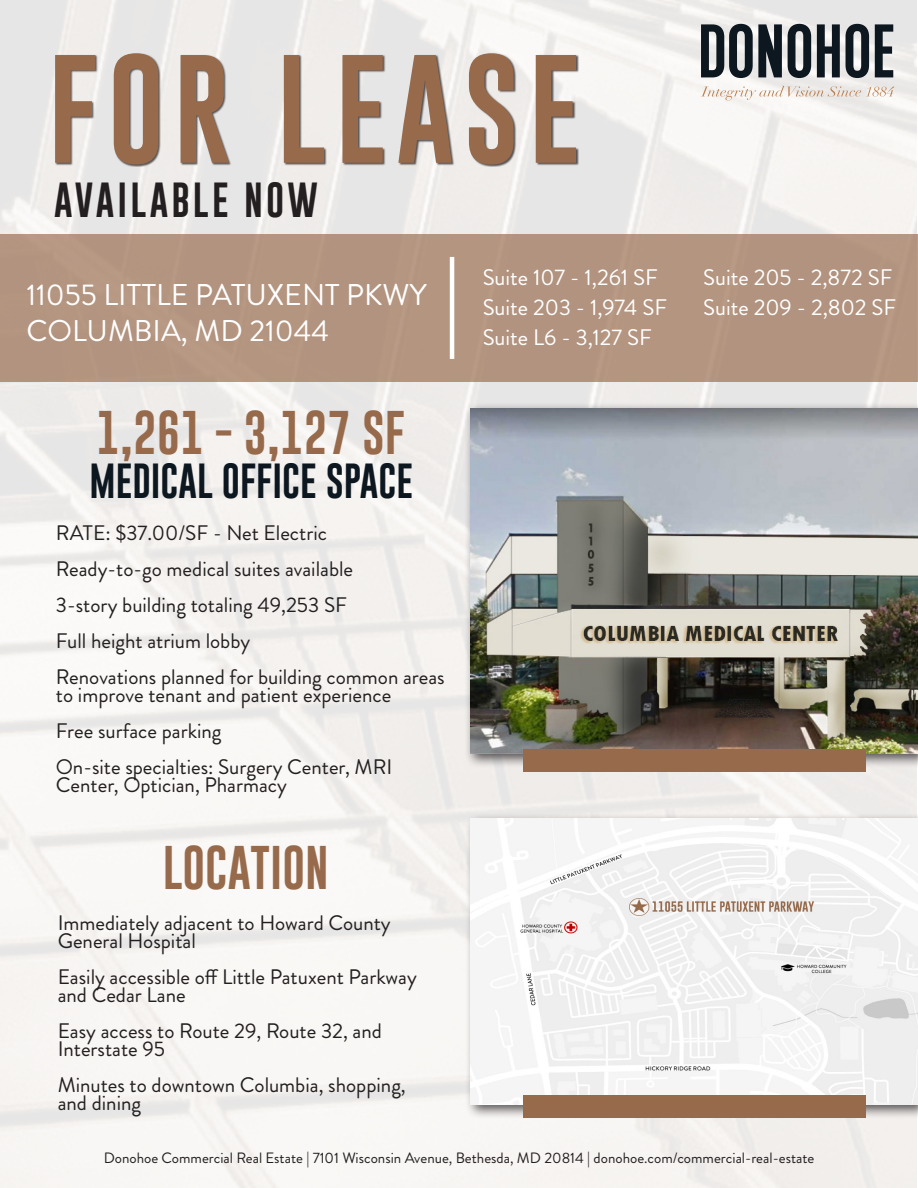
<style>
.page{position:relative;width:918px;height:1188px;background:#fff}
.page>*{position:absolute;margin:0;border:0;box-sizing:border-box;transform-origin:0 0}
.t1{font:112.5px "Gobold";letter-spacing:.08em;color:#976a4c}
.t2{font:45px "Gobold";color:#976a4c}
.t3{font:36px "Gobold";color:#0d1720}
.t4{font:36px "Gobold";letter-spacing:.09em;color:#231f20}
.t5{font:30px/36px "Brandon Grotesque";color:#fff}
.t6{font:22.5px/30px "Brandon Grotesque";color:#fff}
.t7{font:21px/36px "Brandon Grotesque";color:#231f20}
.t8{font:15px "Brandon Grotesque";color:#231f20}
</style>
<div class="page">
<img style="left:0;top:0;width:917px;height:1188px">
<svg style="left:701px;top:24px;width:81px;height:54px;background:#5d6368"></svg>
<svg style="left:788px;top:24px;width:23px;height:54px"></svg>
<svg style="left:817px;top:24px;width:23px;height:53px"></svg>
<svg style="left:846px;top:24px;width:23px;height:54px"></svg>
<svg style="left:875px;top:24px;width:18px;height:53px"></svg>
<svg style="left:701px;top:86px;width:193px;height:14px"></svg>
<div style="left:55px;top:53px;width:524px;height:114px;background:#231f20;opacity:.75"></div>
<div style="left:0;top:234px;width:918px;height:148px;background:#b3947f"></div>
<hr style="left:450px;top:257px;width:4px;height:102px;background:#fff">
<div style="left:464px;top:402px;width:454px;height:366px;background:#231f20;opacity:.75"></div>
<img style="left:470px;top:408px;width:448px;height:346px">
<div style="left:465px;top:813px;width:453px;height:306px;background:#231f20;opacity:.75"></div>
<img style="left:471px;top:819px;width:446px;height:286px">
<div style="left:523px;top:749px;width:342px;height:23px;background:#976a4c"></div>
<div style="left:523px;top:1096px;width:342px;height:22px;background:#976a4c"></div>
<h1 class="t1" style="left:48px;top:37px;width:534px">FOR LEASE</h1>
<h3 class="t4" style="left:54px;top:177px;width:266px">AVAILABLE NOW</h3>
<h3 class="t5" style="left:27px;top:277px;width:402px">11055 LITTLE PATUXENT PKWY<br>COLUMBIA, MD 21044</h3>
<h2 class="t2" style="left:97px;top:403px;width:310px">1,261 - 3,127 SF</h2>
<h3 class="t3" style="left:90px;top:458px;width:325px">MEDICAL OFFICE SPACE</h3>
<p class="t7" style="left:56px;top:515px;width:390px">RATE: $37.00/SF - Net Electric<br>Ready-to-go medical suites available<br>3-story building totaling 49,253 SF<br>Full height atrium lobby<br>Renovations planned for building common areas</p>
<p class="t7" style="left:56px;top:677px;width:338px">to improve tenant and patient experience<br>Free surface parking<br>On-site specialties: Surgery Center, MRI</p>
<p class="t7" style="left:56px;top:767px;width:233px">Center, Optician, Pharmacy</p>
<h2 class="t2" style="left:163px;top:839px;width:167px">LOCATION</h2>
<p class="t7" style="left:58px;top:914px;width:334px;line-height:18px">Immediately adjacent to Howard County<br>General Hospital</p>
<p class="t7" style="left:58px;top:968px;width:361px;line-height:18px">Easily accessible off Little Patuxent Parkway and Cedar Lane</p>
<p class="t7" style="left:58px;top:1022px;width:326px;line-height:18px">Easy access to Route 29, Route 32, and<br>Interstate 95</p>
<p class="t7" style="left:58px;top:1076px;width:349px;line-height:18px">Minutes to downtown Columbia, shopping, and dining</p>
<p class="t6" style="left:483px;top:263px;width:186px">Suite 107 - 1,261 SF<br>Suite 203 - 1,974 SF<br>Suite L6 - 3,127 SF</p>
<p class="t6" style="left:703px;top:263px;width:195px">Suite 205 - 2,872 SF<br>Suite 209 - 2,802 SF</p>
<p class="t8" style="left:104px;top:1147px;width:712px">Donohoe Commercial Real Estate | 7101 Wisconsin Avenue, Bethesda, MD 20814 | donohoe.com/commercial-real-estate</p>
</div>
